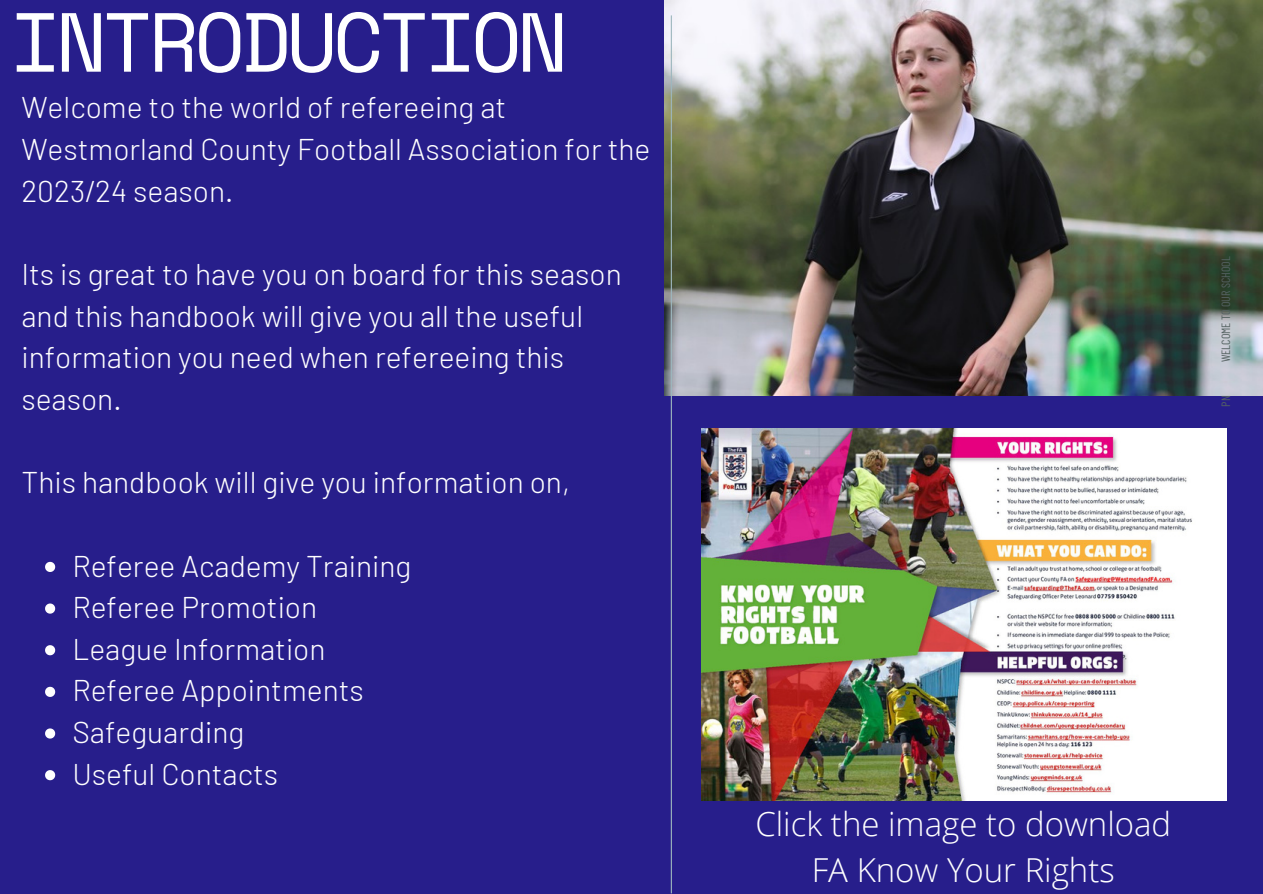
<style>
.page{position:relative;width:1263px;height:894px;background:#fff}
.page>*{position:absolute;margin:0;border:0;box-sizing:border-box;transform-origin:0 0}
.t1{font:83.55px "Space Mono";letter-spacing:-.06em;color:#fff}
.t2{font:300 33px "Open Sans";color:#fff}
.t3{font:300 30px/41.5px "Barlow";color:#fff}
.t4{font:12px "Barlow Condensed";color:#556262}
</style>
<div class="page">
<div style="left:0;top:0;width:1263px;height:893px;background:#271e8b"></div>
<img style="left:664px;top:0;width:598px;height:395px">
<hr style="left:671px;top:15px;width:1px;height:878px;background:#9db7be">
<img style="left:702px;top:428px;width:524px;height:372px">
<svg style="left:45px;top:561px;width:10px;height:11px"></svg>
<svg style="left:45px;top:603px;width:10px;height:10px"></svg>
<svg style="left:45px;top:645px;width:10px;height:10px"></svg>
<svg style="left:45px;top:686px;width:10px;height:10px"></svg>
<svg style="left:45px;top:728px;width:10px;height:10px"></svg>
<svg style="left:45px;top:770px;width:10px;height:10px"></svg>
<p class="t1" style="left:10px;top:-22px;width:560px">INTRODUCTION</p>
<p class="t3" style="left:21px;top:86px;width:631px">Welcome to the world of refereeing at<br>Westmorland County Football Association for the<br>2023/24 season.</p>
<p class="t3" style="left:21px;top:252px;width:602px">Its is great to have you on board for this season and this handbook will give you all the useful information you need when refereeing this season.</p>
<p class="t3" style="left:21px;top:460px;width:550px">This handbook will give you information on,</p>
<p class="t3" style="left:72px;top:543px;width:340px">Referee Academy Training</p>
<p class="t3" style="left:72px;top:585px;width:246px">Referee Promotion</p>
<p class="t3" style="left:72px;top:626px;width:255px">League Information</p>
<p class="t3" style="left:72px;top:668px;width:293px">Referee Appointments</p>
<p class="t3" style="left:72px;top:710px;width:174px">Safeguarding</p>
<p class="t3" style="left:72px;top:751px;width:207px">Useful Contacts</p>
<p class="t4" style="left:1218px;top:362px;width:107px;rotate:-90deg">WELCOME TO OUR SCHOOL</p>
<p class="t4" style="left:1218px;top:406px;width:13px;rotate:-90deg">PN</p>
<p class="t2" style="left:755px;top:800px;width:417px">Click the image to download</p>
<p class="t2" style="left:812px;top:846px;width:305px">FA Know Your Rights</p>
</div>
